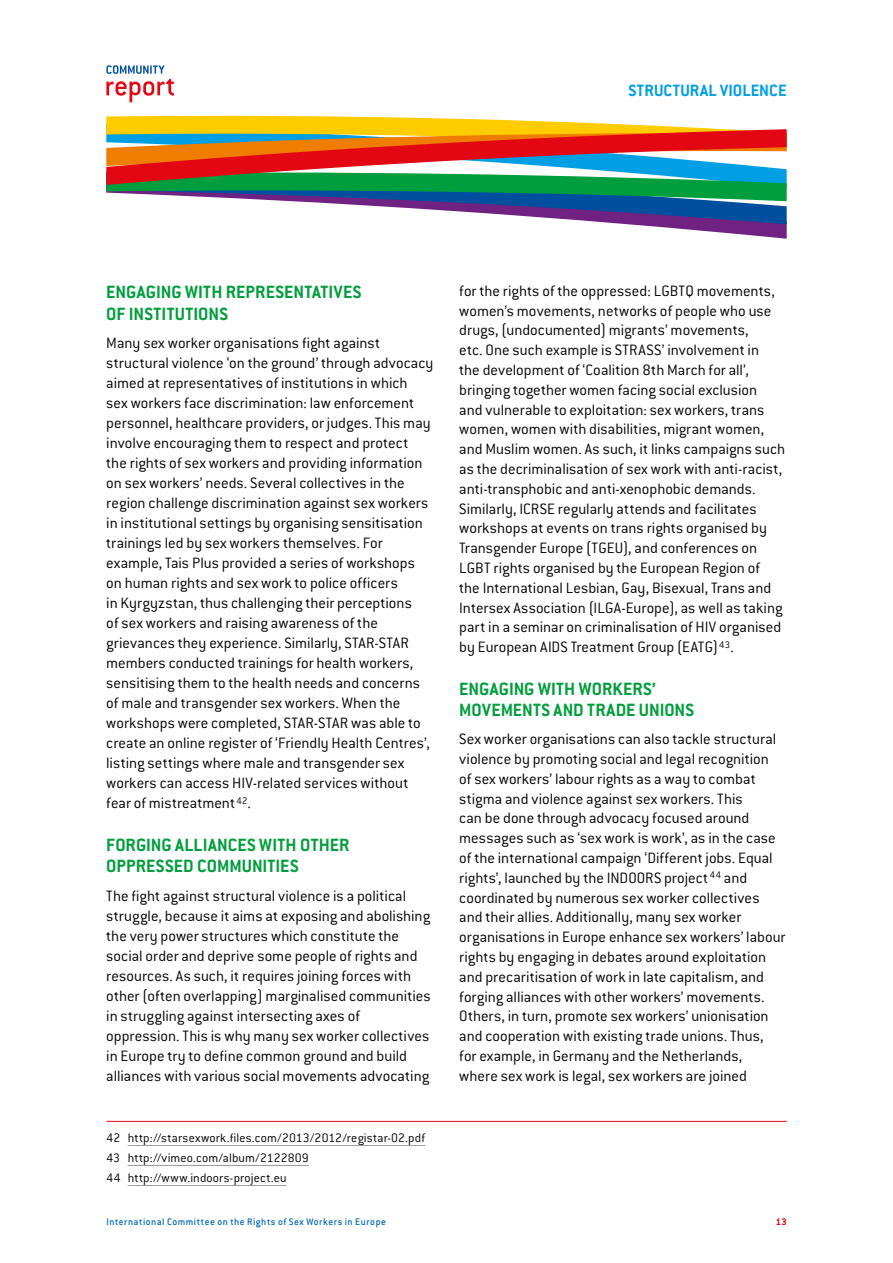
<style>
.page{position:relative;width:893px;height:1263px;background:#fff}
.page>*{position:absolute;margin:0;border:0;box-sizing:border-box;transform-origin:0 0}
.t1{font:700 19.5px/21.5px "Conduit ITC";letter-spacing:.01em;color:#009e3d}
.t2{font:700 18px "Conduit ITC";letter-spacing:.01em;color:#009fe3}
.t3{font:300 16.5px/19.8px "Conduit ITC";color:#000}
.t4{font:300 13.5px/20px "Conduit ITC";letter-spacing:.01em;color:#000}
.t5{font:500 10.5px "Conduit ITC";letter-spacing:.05em;color:#0069b4}
.t6{font:700 10.5px "Conduit ITC";color:#e30613}
</style>
<div class="page">
<svg style="left:106px;top:115px;width:681px;height:124px"></svg>
<svg style="left:106px;top:65px;width:68px;height:37px"></svg>
<hr style="left:106px;top:1121px;width:681px;height:1px;background:#e30613">
<hr style="left:128px;top:1145px;width:297px;height:1px;background:#9d9d9c">
<hr style="left:128px;top:1165px;width:181px;height:1px;background:#9d9d9c">
<hr style="left:128px;top:1185px;width:159px;height:1px;background:#9d9d9c">
<p class="t2" style="left:628px;top:80px;width:160px">STRUCTURAL VIOLENCE</p>
<p class="t1" style="left:106px;top:281px;width:160px">ENGAGING WITH REPRESE</p>
<p class="t1" style="left:294px;top:281px;width:44px">NTATIVES</p>
<p class="t1" style="left:106px;top:302px;width:122px">OF INSTITUTIONS</p>
<p class="t3" style="left:106px;top:333px;width:329px">Many sex worker organisations fight against structural violence ‘on the ground’ through advocacy aimed at representatives of institutions in which<br>sex workers face discrimination: law enforcement personnel, healthcare providers, or judges. This may involve encouraging them to respect and protect<br>the rights of sex workers and providing information on sex workers’ needs. Several collectives in the region challenge discrimination against sex workers in institutional settings by organising sensitisation trainings led by sex workers themselves. For example, Tais Plus provided a series of workshops on human rights and sex work to police officers<br>in Kyrgyzstan, thus challenging their perceptions<br>of sex workers and raising awareness of the grievances they experience. Similarly, STAR-STAR members conducted trainings for health workers, sensitising them to the health needs and concerns of male and transgender sex workers. When the workshops were completed, STAR-STAR was able to create an online register of ‘Friendly Health Centres’, listing settings where male and transgender sex workers can access HIV-related services without fear of mistreatment<sup>42</sup>.</p>
<p class="t1" style="left:106px;top:834px;width:234px">FORGING ALLIANCES WITH OTHER<br>OPPRESSE</p>
<p class="t1" style="left:183px;top:855px;width:101px">D COMMUNITIES</p>
<p class="t3" style="left:106px;top:886px;width:326px">The fight against structural violence is a political struggle, because it aims at exposing and abolishing the very power structures which constitute the social order and deprive some people of rights and resources. As such, it requires joining forces with other (often overlapping) marginalised communities in struggling against intersecting axes of oppression. This is why many sex worker collectives in Europe try to define common ground and build alliances with various social movements advocating</p>
<p class="t4" style="left:106px;top:1127px;width:321px">42 http://starsexwork.files.com/2013/2012/registar-02.pdf<br>43 http://vimeo.com/album/2122809<br>44 http://www.indoors-project.eu</p>
<p class="t3" style="left:459px;top:281px;width:327px">for the rights of the oppressed: LGBTQ movements, women’s movements, networks of people who use drugs, (undocumented) migrants’ movements,<br>etc. One such example is STRASS’ involvement in<br>the development of ‘Coalition 8th March for all’, bringing together women facing social exclusion<br>and vulnerable to exploitation: sex workers, trans women, women with disabilities, migrant women, and Muslim women. As such, it links campaigns such as the decriminalisation of sex work with anti-racist, anti-transphobic and anti-xenophobic demands.<br>Similarly, ICRSE regularly attends and facilitates workshops at events on trans rights organised by Transgender Europe (TGEU), and conferences on<br>LGBT rights organised by the European Region of the International Lesbian, Gay, Bisexual, Trans and Intersex Association (ILGA-Europe), as well as taking part in a seminar on criminalisation of H IV organised by European AIDS Treatment Group (EATG)<sup>43</sup>.</p>
<p class="t1" style="left:459px;top:677px;width:236px">ENGAGING WITH WORKERS’<br>MOVEMENTS AND TRADE UNIONS</p>
<p class="t3" style="left:459px;top:729px;width:328px">Sex worker organisations can also tackle structural violence by promoting social and legal recognition of sex workers’ labour rights as a way to combat stigma and violence against sex workers. This<br>can be done through advocacy focused around messages such as ‘sex work is work’, as in the case of the international campaign ‘Different jobs. Equal rights’, launched by the INDOORS project <sup>44</sup> and coordinated by numerous sex worker collectives and their allies. Additionally, many sex worker organisations in Europe enhance sex workers’ labour rights by engaging in debates around exploitation and precaritisation of work in late capitalism, and forging alliances with other workers’ movements.<br>Others, in turn, promote sex workers’ unionisation and cooperation with existing trade unions. Thus,<br>for example, in Germany and the Netherlands,<br>where sex work is legal, sex workers are joined</p>
<p class="t5" style="left:106px;top:1216px;width:281px">International Committee on the Rights of Sex Workers in Europe</p>
<p class="t6" style="left:776px;top:1216px;width:12px">13</p>
</div>
